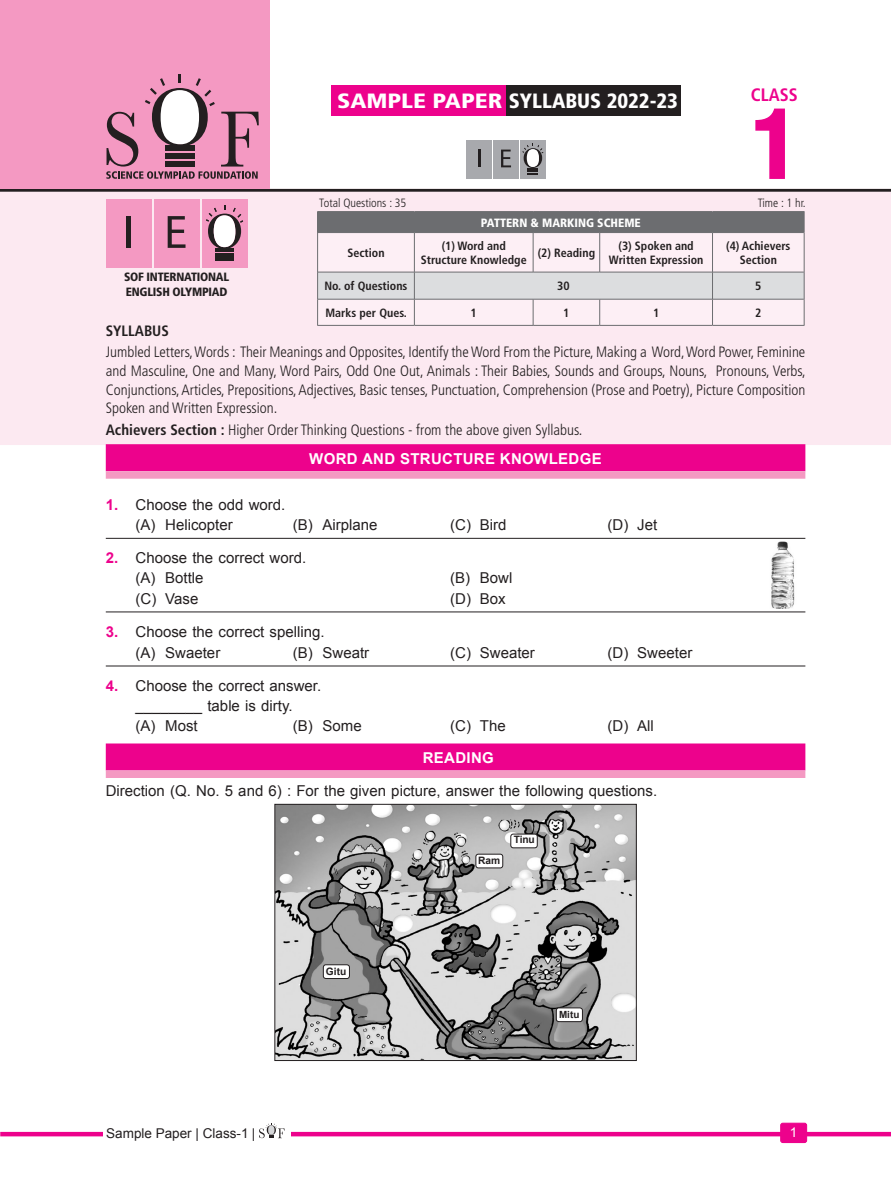
<style>
.page{position:relative;width:891px;height:1188px;background:#fff}
.page>*{position:absolute;margin:0;border:0;box-sizing:border-box;transform-origin:0 0}
.Option_none_space{font:900 condensed 93px "Swiss 721 BT";color:#ed028c}
.t1{font:900 condensed 20.7px "Frutiger";color:#fff;scale:1.2 1}
.Option_none_space-2{font:700 condensed 18px "Frutiger";color:#ed028c}
.SYLL_TEXT11_copy{font:300 condensed 15px/18.8px "Frutiger";color:#231f20;text-align:justify}
.Queation{font:15px "Arial";color:#231f20}
._4-Option_line{font:15px "Arial";color:#231f20}
._4-Option_without_li{font:15px "Arial";color:#231f20}
.Headd{font:700 15px "Arial";letter-spacing:.02em;color:#fff}
.SYLL_TEXT11_copy-2{font:700 condensed 15px "Frutiger";color:#231f20}
.t2{font:13.5px "Arial";color:#231f20}
.t3{font:13.5px "Arial";color:#fff}
.t4{font:700 condensed 12px/14.4px "Frutiger";color:#231f20;text-align:center}
.t5{font:900 condensed 12px/15px "Frutiger";letter-spacing:-.02em;color:#231f20}
.SYLL_TEXT11_copy-3{font:300 condensed 12px "Frutiger";color:#231f20}
.t6{font:900 condensed 12px "Frutiger";color:#fff}
.Queation-2{font:700 10.2px "Arial";color:#231f20}
.Queation-3{font:700 9.9px "Arial";color:#231f20}
.s1{font-weight:700}
.s2{font-weight:700;color:#ed028c}
</style>
<div class="page">
<hr style="left:0;top:1132px;width:891px;height:4px;background:#ed028c">
<div style="left:103px;top:1126px;width:188px;height:19px;background:#fff"></div>
<svg style="left:259px;top:1123px;width:26px;height:15px"></svg>
<div style="left:781px;top:1123px;width:26px;height:20px;background:#ed028c;border-radius:2px"></div>
<div style="left:780px;top:1123px;width:27px;height:20px;border:1px solid #ed028c;border-radius:2px"></div>
<div style="left:0;top:192px;width:891px;height:253px;background:#fce9f1"></div>
<hr style="left:0;top:189px;width:891px;height:3px;background:#231f20">
<div style="left:318px;top:212px;width:486px;height:21px;background:#6c6d70"></div>
<div style="left:318px;top:233px;width:486px;height:39px;background:#fdeff5"></div>
<hr style="left:317px;top:211px;width:97px;height:1px;background:#6c6d70">
<svg style="left:317px;top:212px;width:1px;height:21px"></svg>
<hr style="left:414px;top:211px;width:119px;height:1px;background:#6c6d70">
<hr style="left:533px;top:211px;width:67px;height:1px;background:#6c6d70">
<hr style="left:600px;top:211px;width:113px;height:1px;background:#6c6d70">
<hr style="left:713px;top:211px;width:92px;height:1px;background:#6c6d70">
<svg style="left:804px;top:212px;width:1px;height:21px"></svg>
<hr style="left:317px;top:233px;width:1px;height:39px;background:#6c6d70">
<hr style="left:804px;top:233px;width:1px;height:39px;background:#6c6d70">
<hr style="left:317px;top:325px;width:97px;height:1px;background:#6c6d70">
<hr style="left:414px;top:325px;width:119px;height:1px;background:#6c6d70">
<hr style="left:533px;top:325px;width:67px;height:1px;background:#6c6d70">
<hr style="left:600px;top:325px;width:113px;height:1px;background:#6c6d70">
<hr style="left:713px;top:325px;width:92px;height:1px;background:#6c6d70">
<hr style="left:414px;top:233px;width:1px;height:39px;background:#6c6d70">
<hr style="left:533px;top:233px;width:1px;height:39px;background:#6c6d70">
<hr style="left:599px;top:233px;width:1px;height:39px;background:#6c6d70">
<hr style="left:712px;top:233px;width:1px;height:39px;background:#6c6d70">
<svg style="left:317px;top:272px;width:488px;height:53px"></svg>
<div style="left:106px;top:199px;width:45px;height:69px;background:#f499c2"></div>
<hr style="left:127px;top:216px;width:4px;height:32px;background:#231f20">
<div style="left:154px;top:199px;width:45px;height:69px;background:#f499c2"></div>
<svg style="left:168px;top:216px;width:18px;height:32px"></svg>
<div style="left:202px;top:199px;width:45px;height:69px;background:#f499c2"></div>
<hr style="left:216px;top:249px;width:18px;height:3px;background:#231f20">
<hr style="left:216px;top:253px;width:18px;height:3px;background:#231f20">
<hr style="left:216px;top:258px;width:18px;height:3px;background:#231f20">
<svg style="left:206px;top:206px;width:37px;height:43px"></svg>
<div style="left:106px;top:444px;width:699px;height:27px;background:#ed028c"></div>
<div style="left:106px;top:471px;width:699px;height:8px;background:#f499c2"></div>
<hr style="left:106px;top:538px;width:699px;height:1px;background:#231f20">
<hr style="left:106px;top:612px;width:699px;height:1px;background:#231f20">
<hr style="left:106px;top:666px;width:699px;height:1px;background:#231f20">
<div style="left:106px;top:744px;width:699px;height:27px;background:#ed028c"></div>
<div style="left:106px;top:771px;width:699px;height:7px;background:#f499c2"></div>
<img style="left:276px;top:806px;width:359px;height:253px">
<div style="left:274px;top:804px;width:363px;height:257px;border:1px solid #231f20"></div>
<div style="left:323px;top:965px;width:26px;height:14px;background:#fff;border-radius:3px"></div>
<div style="left:323px;top:964px;width:27px;height:15px;border:1px solid #231f20;border-radius:3px"></div>
<div style="left:556px;top:1008px;width:26px;height:14px;background:#fff;border-radius:3px"></div>
<div style="left:556px;top:1008px;width:27px;height:14px;border:1px solid #231f20;border-radius:3px"></div>
<div style="left:511px;top:834px;width:26px;height:14px;background:#fff;border-radius:2px"></div>
<div style="left:510px;top:834px;width:28px;height:14px;border:1px solid #231f20;border-radius:2px"></div>
<div style="left:476px;top:854px;width:27px;height:14px;background:#fff;border-radius:2px"></div>
<div style="left:476px;top:854px;width:27px;height:14px;border:1px solid #231f20;border-radius:2px"></div>
<img style="left:771px;top:541px;width:24px;height:68px">
<div style="left:466px;top:140px;width:26px;height:39px;background:#a8a9ad"></div>
<svg style="left:478px;top:150px;width:2px;height:17px"></svg>
<div style="left:493px;top:140px;width:26px;height:39px;background:#a8a9ad"></div>
<svg style="left:501px;top:150px;width:10px;height:17px"></svg>
<div style="left:520px;top:140px;width:26px;height:39px;background:#a8a9ad"></div>
<svg style="left:523px;top:144px;width:20px;height:31px"></svg>
<div style="left:0;top:0;width:269px;height:189px;background:#f499c2"></div>
<svg style="left:106px;top:74px;width:153px;height:105px"></svg>
<div style="left:332px;top:85px;width:174px;height:30px;background:#ed028c"></div>
<div style="left:506px;top:85px;width:175px;height:30px;background:#231f20"></div>
<p class="t1" style="left:337px;top:88px;width:286px">SAMPLE PAPER SYLLABUS 2022-23</p>
<p class="Option_none_space-2" style="left:751px;top:84px;width:48px">CLASS</p>
<p class="Option_none_space" style="left:749px;top:89px;width:51px">1</p>
<p class="SYLL_TEXT11_copy-3" style="left:319px;top:196px;width:89px">Total Questions : 35</p>
<p class="SYLL_TEXT11_copy-3" style="left:758px;top:196px;width:49px">Time : 1 hr.</p>
<p class="t6" style="left:481px;top:215px;width:161px">PATTERN &amp; MARKING SCHEME</p>
<p class="t4" style="left:347px;top:245px;width:39px">Section</p>
<p class="t4" style="left:421px;top:238px;width:107px">(1) Word and<br>Structure Knowledge</p>
<p class="t4" style="left:538px;top:245px;width:59px">(2) Reading</p>
<p class="t4" style="left:609px;top:238px;width:96px">(3) Spoken and<br>Written Expression</p>
<p class="t4" style="left:726px;top:238px;width:66px">(4) Achievers<br>Section</p>
<p class="t4" style="left:325px;top:279px;width:84px">No. of Questions</p>
<p class="t4" style="left:557px;top:279px;width:14px">30</p>
<p class="t4" style="left:755px;top:279px;width:8px">5</p>
<p class="t4" style="left:326px;top:305px;width:83px">Marks per Ques.</p>
<p class="t4" style="left:471px;top:305px;width:8px">1</p>
<p class="t4" style="left:563px;top:305px;width:8px">1</p>
<p class="t4" style="left:653px;top:305px;width:8px">1</p>
<p class="t4" style="left:755px;top:305px;width:8px">2</p>
<p class="t5" style="left:124px;top:269px;width:107px">SOF INTERNATIONAL<br>ENGLISH OLYMPIAD</p>
<p class="SYLL_TEXT11_copy-2" style="left:106px;top:322px;width:65px">SYLLABUS</p>
<p class="SYLL_TEXT11_copy" style="left:106px;top:343px;width:702px">Jumbled Letters, Words : Their Meanings and Opposites, Identify the Word From the Picture, Making a Word, Word Power, Feminine and Masculine, One and Many, Word Pairs, Odd One Out, Animals : Their Babies, Sounds and Groups, Nouns, Pronouns, Verbs, Conjunctions, Articles, Prepositions, Adjectives, Basic tenses, Punctuation, Comprehension (Prose and Poetry), Picture Composition Spoken and Written Expression.</p>
<p class="SYLL_TEXT11_copy" style="left:106px;top:421px;width:478px"><span class="s1">Achievers Section :</span> Higher Order Thinking Questions - from the above given Syllabus.</p>
<p class="Headd" style="left:309px;top:449px;width:294px">WORD AND STRUCTURE KNOWLEDGE</p>
<p class="Queation" style="left:106px;top:495px;width:181px"><span class="s2">1.</span> Choose the odd word.</p>
<p class="_4-Option_line" style="left:136px;top:515px;width:99px">(A) Helicopter</p>
<p class="_4-Option_line" style="left:293px;top:515px;width:86px">(B) Airplane</p>
<p class="_4-Option_line" style="left:450px;top:515px;width:58px">(C) Bird</p>
<p class="_4-Option_line" style="left:608px;top:515px;width:51px">(D) Jet</p>
<p class="Queation" style="left:106px;top:548px;width:202px"><span class="s2">2.</span> Choose the correct word.</p>
<p class="_4-Option_without_li" style="left:136px;top:568px;width:70px">(A) Bottle</p>
<p class="_4-Option_without_li" style="left:450px;top:568px;width:64px">(B) Bowl</p>
<p class="_4-Option_line" style="left:136px;top:589px;width:64px">(C) Vase</p>
<p class="_4-Option_line" style="left:450px;top:589px;width:57px">(D) Box</p>
<p class="Queation" style="left:106px;top:622px;width:220px"><span class="s2">3.</span> Choose the correct spelling.</p>
<p class="_4-Option_line" style="left:136px;top:643px;width:86px">(A) Swaeter</p>
<p class="_4-Option_line" style="left:293px;top:643px;width:78px">(B) Sweatr</p>
<p class="_4-Option_line" style="left:450px;top:643px;width:86px">(C) Sweater</p>
<p class="_4-Option_line" style="left:608px;top:643px;width:86px">(D) Sweeter</p>
<p class="Queation" style="left:106px;top:676px;width:217px"><span class="s2">4.</span> Choose the correct answer.</p>
<p class="Queation" style="left:136px;top:696px;width:159px">________ table is dirty.</p>
<p class="_4-Option_without_li" style="left:136px;top:716px;width:64px">(A) Most</p>
<p class="_4-Option_without_li" style="left:293px;top:716px;width:70px">(B) Some</p>
<p class="_4-Option_without_li" style="left:450px;top:716px;width:57px">(C) The</p>
<p class="_4-Option_without_li" style="left:608px;top:716px;width:48px">(D) All</p>
<p class="Headd" style="left:423px;top:748px;width:73px">READING</p>
<p class="Queation" style="left:106px;top:781px;width:553px">Direction (Q. No. 5 and 6) : For the given picture, answer the following questions.</p>
<p class="Queation-2" style="left:326px;top:964px;width:22px">Gitu</p>
<p class="Queation-2" style="left:478px;top:854px;width:24px">Ram</p>
<p class="Queation-2" style="left:514px;top:833px;width:22px">Tinu</p>
<p class="Queation-3" style="left:559px;top:1008px;width:22px">Mitu</p>
<p class="t2" style="left:106px;top:1125px;width:151px">Sample Paper | Class-1 |</p>
<p class="t3" style="left:790px;top:1123px;width:9px">1</p>
</div>
